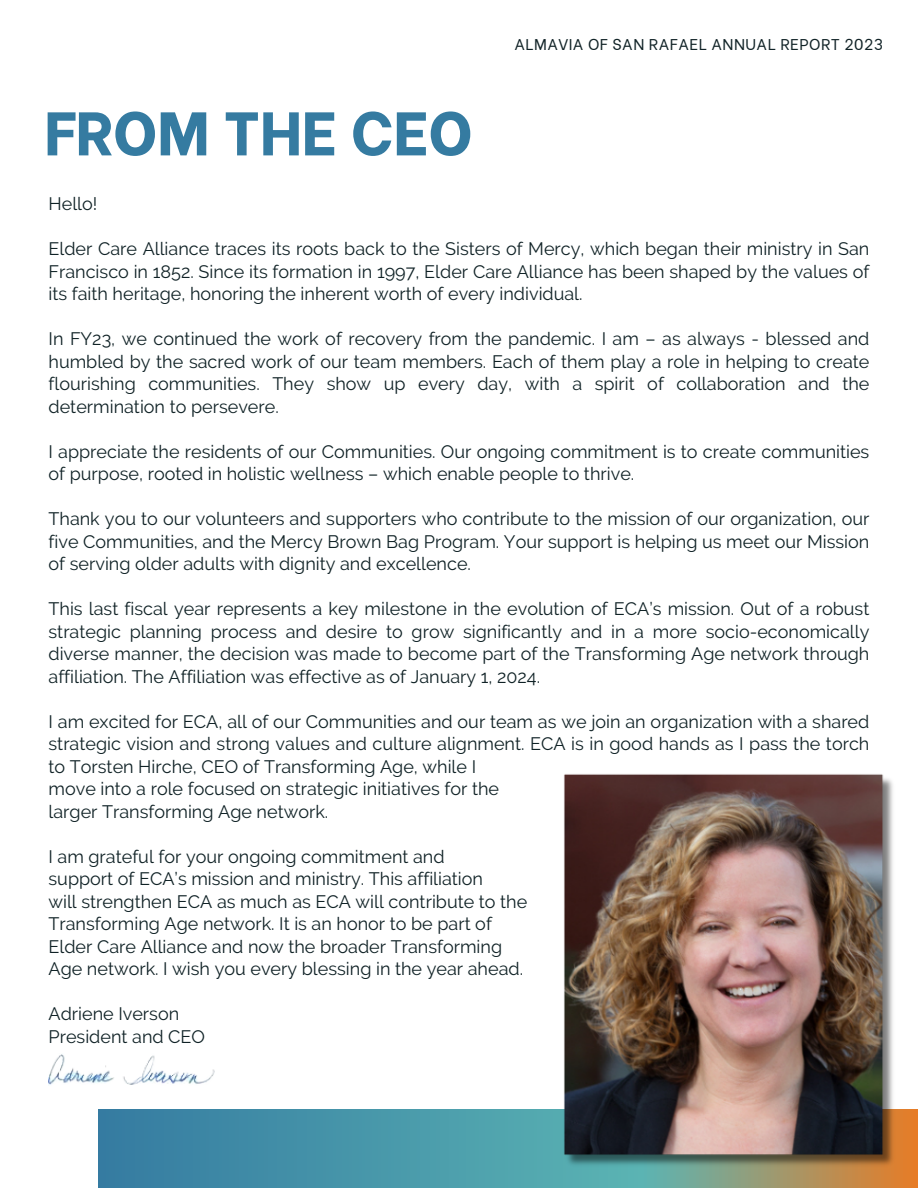
<style>
.page{position:relative;width:918px;height:1188px;background:#fff}
.page>*{position:absolute;margin:0;border:0;box-sizing:border-box;transform-origin:0 0}
.t1{font:800 61.5px "Be Vietnam";color:#357ba1}
.t2{font:18px/22.5px "Raleway";color:#102226;text-align:justify}
.t3{font:15.6px "Be Vietnam";letter-spacing:.03em;color:#102226}
</style>
<div class="page">
<svg style="left:99px;top:1110px;width:819px;height:77px;background:#53939f"></svg>
<img style="left:49px;top:1054px;width:166px;height:31px">
<img style="left:564px;top:774px;width:333px;height:397px">
<p class="t1" style="left:44px;top:82px;width:430px">FROM THE CEO</p>
<p class="t3" style="left:514px;top:31px;width:370px">ALMAVIA OF SAN RAFAEL ANNUAL REPORT 2023</p>
<h1 class="t2" style="left:49px;top:193px;width:50px">Hello!</h1>
<h2 class="t2" style="left:49px;top:238px;width:822px">Elder Care Alliance traces its roots back to the Sisters of Mercy, which began their ministry in San Francisco in 1852. Since its formation in 1997, Elder Care Alliance has been shaped by the values of its faith heritage, honoring the inherent worth of every individual.</h2>
<h2 class="t2" style="left:49px;top:328px;width:822px">In FY23, we continued the work of recovery from the pandemic. I am – as always - blessed and humbled by the sacred work of our team members. Each of them play a role in helping to create flourishing communities. They show up every day, with a spirit of collaboration and the determination to persevere.</h2>
<h2 class="t2" style="left:49px;top:440px;width:822px">I appreciate the residents of our Communities. Our ongoing commitment is to create communities of purpose, rooted in holistic wellness – which enable people to thrive.</h2>
<h2 class="t2" style="left:49px;top:508px;width:822px">Thank you to our volunteers and supporters who contribute to the mission of our organization, our five Communities, and the Mercy Brown Bag Program. Your support is helping us meet our Mission of serving older adults with dignity and excellence.</h2>
<h2 class="t2" style="left:49px;top:598px;width:822px">This last fiscal year represents a key milestone in the evolution of ECA’s mission. Out of a robust strategic planning process and desire to grow significantly and in a more socio-economically diverse manner, the decision was made to become part of the Transforming Age network through affiliation. The Affiliation was effective as of January 1, 2024.</h2>
<h2 class="t2" style="left:49px;top:710px;width:822px;text-align:left">I am excited for ECA, all of our Communities and our team as we join an organization with a shared strategic vision and strong values and culture alignment. ECA is in good hands as I pass the torch to Torsten Hirche, CEO of Transforming Age, while I<br>move into a role focused on strategic initiatives for the<br>larger Transforming Age network.</h2>
<h2 class="t2" style="left:49px;top:845px;width:480px;text-align:left">I am grateful for your ongoing commitment and<br>support of ECA’s mission and ministry. This affiliation<br>will strengthen ECA as much as ECA will contribute to the Transforming Age network. It is an honor to be part of Elder Care Alliance and now the broader Transforming Age network. I wish you every blessing in the year ahead.</h2>
<h2 class="t2" style="left:49px;top:1003px;width:158px">Adriene Iverson<br>President and CEO</h2>
</div>
